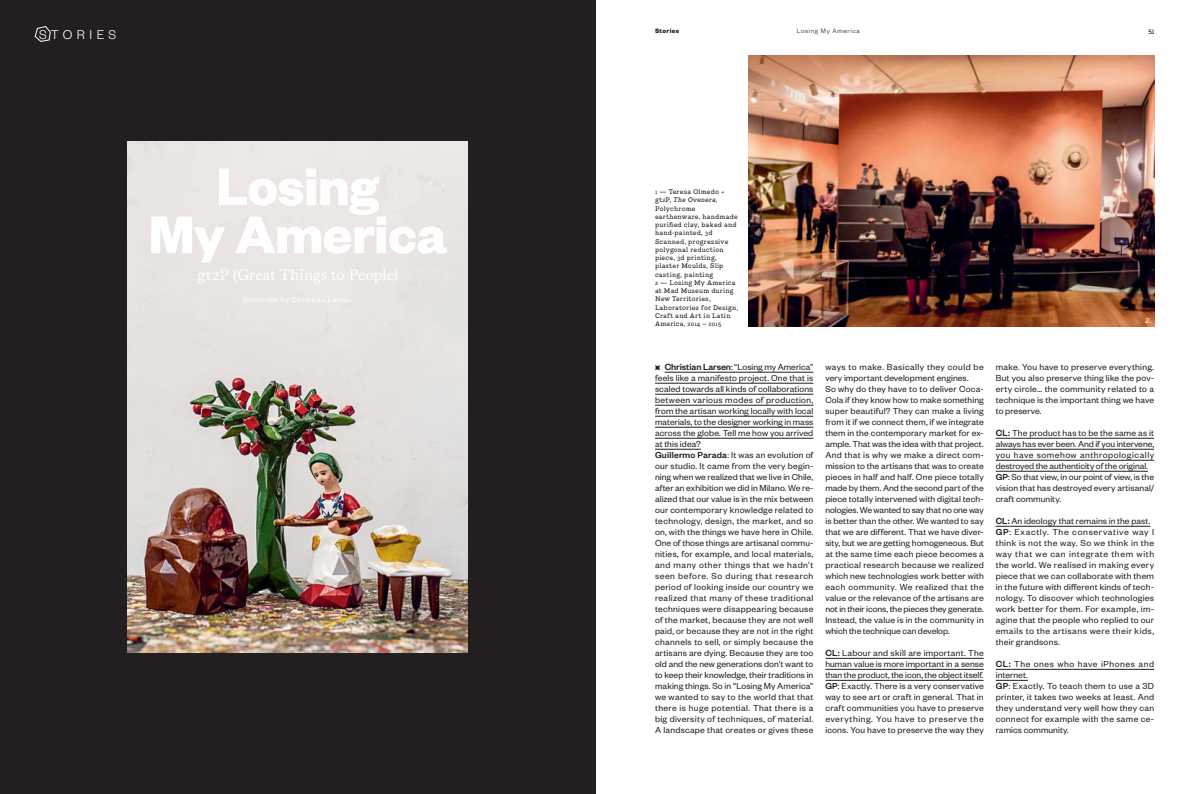
<style>
.page{position:relative;width:1191px;height:794px;background:#fff}
.page>*{position:absolute;margin:0;border:0;box-sizing:border-box;transform-origin:0 0}
.t1{font:700 58px/48px "Founders Grotesk";letter-spacing:-.01em;color:#fff;text-align:center}
.t2{font:300 15px "Antwerp";color:#fff}
.t3{font:300 14px "Founders Grotesk";letter-spacing:.305em;color:#fff}
.t4{font:9.6px/11px "Founders Grotesk";letter-spacing:.015em;color:#231f20}
.t5{font:300 7px "Founders Grotesk";letter-spacing:.1em;color:#231f20}
.t6{font:700 7px "Founders Grotesk";letter-spacing:.05em;color:#231f20}
.t7{font:6.5px/8.2px "Piek";letter-spacing:.025em;color:#231f20}
.t8{font:6.5px "Piek";color:#fff}
.t9{font:300 6px "Piek";color:#231f20}
.s1{font-style:italic}
.s2{font-weight:500;font-size:9.8px}
.s3{font-weight:500}
</style>
<div class="page">
<div style="left:0;top:0;width:595px;height:794px;background:#231f20"></div>
<img style="left:128px;top:142px;width:340px;height:510px">
<svg style="left:35px;top:26px;width:16px;height:16px"></svg>
<hr style="left:664px;top:372px;width:67px;height:1px;background:#231f20">
<hr style="left:731px;top:372px;width:82px;height:1px;background:#231f20">
<hr style="left:655px;top:383px;width:158px;height:1px;background:#231f20">
<hr style="left:655px;top:394px;width:158px;height:1px;background:#231f20">
<hr style="left:655px;top:405px;width:158px;height:1px;background:#231f20">
<hr style="left:655px;top:416px;width:158px;height:1px;background:#231f20">
<hr style="left:655px;top:427px;width:158px;height:1px;background:#231f20">
<hr style="left:655px;top:438px;width:158px;height:1px;background:#231f20">
<hr style="left:655px;top:449px;width:46px;height:1px;background:#231f20">
<svg style="left:655px;top:365px;width:5px;height:5px"></svg>
<svg style="left:825px;top:658px;width:15px;height:1px"></svg>
<hr style="left:840px;top:658px;width:143px;height:1px;background:#231f20">
<hr style="left:825px;top:669px;width:158px;height:1px;background:#231f20">
<hr style="left:825px;top:680px;width:158px;height:1px;background:#231f20">
<svg style="left:995px;top:438px;width:15px;height:1px"></svg>
<hr style="left:1010px;top:438px;width:144px;height:1px;background:#231f20">
<hr style="left:995px;top:449px;width:159px;height:1px;background:#231f20">
<hr style="left:995px;top:460px;width:159px;height:1px;background:#231f20">
<hr style="left:995px;top:471px;width:153px;height:1px;background:#231f20">
<svg style="left:995px;top:526px;width:14px;height:1px"></svg>
<hr style="left:1009px;top:526px;width:141px;height:1px;background:#231f20">
<svg style="left:995px;top:669px;width:16px;height:1px"></svg>
<hr style="left:1011px;top:669px;width:143px;height:1px;background:#231f20">
<hr style="left:995px;top:680px;width:33px;height:1px;background:#231f20">
<img style="left:748px;top:55px;width:406px;height:271px">
<h3 class="t3" style="left:39px;top:26px;width:79px">STORIES</h3>
<h1 class="t1" style="left:148px;top:160px;width:300px">Losing<br>My America</h1>
<h2 class="t2" style="left:197px;top:265px;width:202px">gt2P (Great Things to People)</h2>
<p class="t6" style="left:655px;top:27px;width:25px">Stories</p>
<p class="t5" style="left:797px;top:27px;width:65px">Losing My America</p>
<p class="t9" style="left:1148px;top:28px;width:7px">51</p>
<p class="t7" style="left:655px;top:188px;width:85px">1 — Teresa Olmedo + gt2P, <span class="s1">The Ovenera</span>,<br>Polychrome earthenware, handmade purified clay, baked and hand-painted, 3d<br>Scanned, progressive polygonal reduction piece, 3d printing, plaster Moulds, Slip casting, painting<br>2 — Losing My America at Mad Museum during<br>New Territories,<br>Laboratories for Design,<br>Craft and Art in Latin<br>America, 2014 – 2015</p>
<p class="t8" style="left:1145px;top:317px;width:7px">2.</p>
<p class="t4" style="left:655px;top:361px;width:160px;text-indent:10px"><span class="s2">Christian Larsen</span>: “Losing my America” feels like a manifesto project. One that is scaled towards all kinds of collaborations between various modes of production, from the artisan working locally with local materials, to the designer working in mass across the globe. Tell me how you arrived at this idea?<br><span class="s3">Guillermo Parada</span>: It was an evolution of our studio. It came from the very begin&shy;ning when we realized that we live in Chile, after an exhibition we did in Milano. We re&shy;alized that our value is in the mix between our contemporary knowledge related to technology, design, the market, and so on, with the things we have here in Chile.<br>One of those things are artisanal commu&shy;nities, for example, and local materials, and many other things that we hadn’t seen before. So during that research period of looking inside our country we realized that many of these traditional techniques were disappearing because of the market, because they are not well paid, or because they are not in the right channels to sell, or simply because the artisans are dying. Because they are too old and the new generations don’t want to to keep their knowledge, their traditions in making things. So in “Losing My America” we wanted to say to the world that that there is huge potential. That there is a big diversity of techniques, of material.<br>A landscape that creates or gives these</p>
<p class="t4" style="left:825px;top:361px;width:160px">ways to make. Basically they could be very important development engines.<br>So why do they have to to deliver Coca-Cola if they know how to make something super beautiful? They can make a living from it if we connect them, if we integrate them in the contemporary market for ex&shy;ample. That was the idea with that project.<br>And that is why we make a direct com&shy;mission to the artisans that was to create pieces in half and half. One piece totally made by them. And the second part of the piece totally intervened with digital tech&shy;nologies. We wanted to say that no one way is better than the other. We wanted to say that we are different. That we have diver&shy;sity, but we are getting homogeneous. But at the same time each piece becomes a practical research because we realized which new technologies work better with each community. We realized that the value or the relevance of the artisans are not in their icons, the pieces they generate.<br>Instead, the value is in the community in which the technique can develop.</p>
<p class="t4" style="left:825px;top:647px;width:160px;text-align:justify"><span class="s2">CL:</span> Labour and skill are important. The human value is more important in a sense than the product, the icon, the object itself.<br><span class="s3">GP</span>: Exactly. There is a very conservative way to see art or craft in general. That in craft communities you have to preserve everything. You have to preserve the icons. You have to preserve the way they</p>
<p class="t4" style="left:995px;top:361px;width:160px;text-align:justify">make. You have to preserve everything.<br>But you also preserve thing like the pov&shy;erty circle… the community related to a technique is the important thing we have to preserve.</p>
<p class="t4" style="left:995px;top:427px;width:160px"><span class="s2">CL:</span> The product has to be the same as it always has ever been. And if you intervene, you have somehow anthropologically destroyed the authenticity of the original.<br><span class="s3">GP</span>: So that view, in our point of view, is the vision that has destroyed every artisanal/ craft community.</p>
<p class="t4" style="left:995px;top:515px;width:160px"><span class="s2">CL:</span> An ideology that remains in the past.<br><span class="s3">GP</span>: Exactly. The conservative way I think is not the way. So we think in the way that we can integrate them with the world. We realised in making every piece that we can collaborate with them in the future with different kinds of tech&shy;nology. To discover which technologies work better for them. For example, im&shy;agine that the people who replied to our emails to the artisans were their kids, their grandsons.</p>
<p class="t4" style="left:995px;top:658px;width:160px"><span class="s2">CL:</span> The ones who have iPhones and internet.<br><span class="s3">GP</span>: Exactly. To teach them to use a 3D printer, it takes two weeks at least. And they understand very well how they can connect for example with the same ce&shy;ramics community.</p>
</div>
